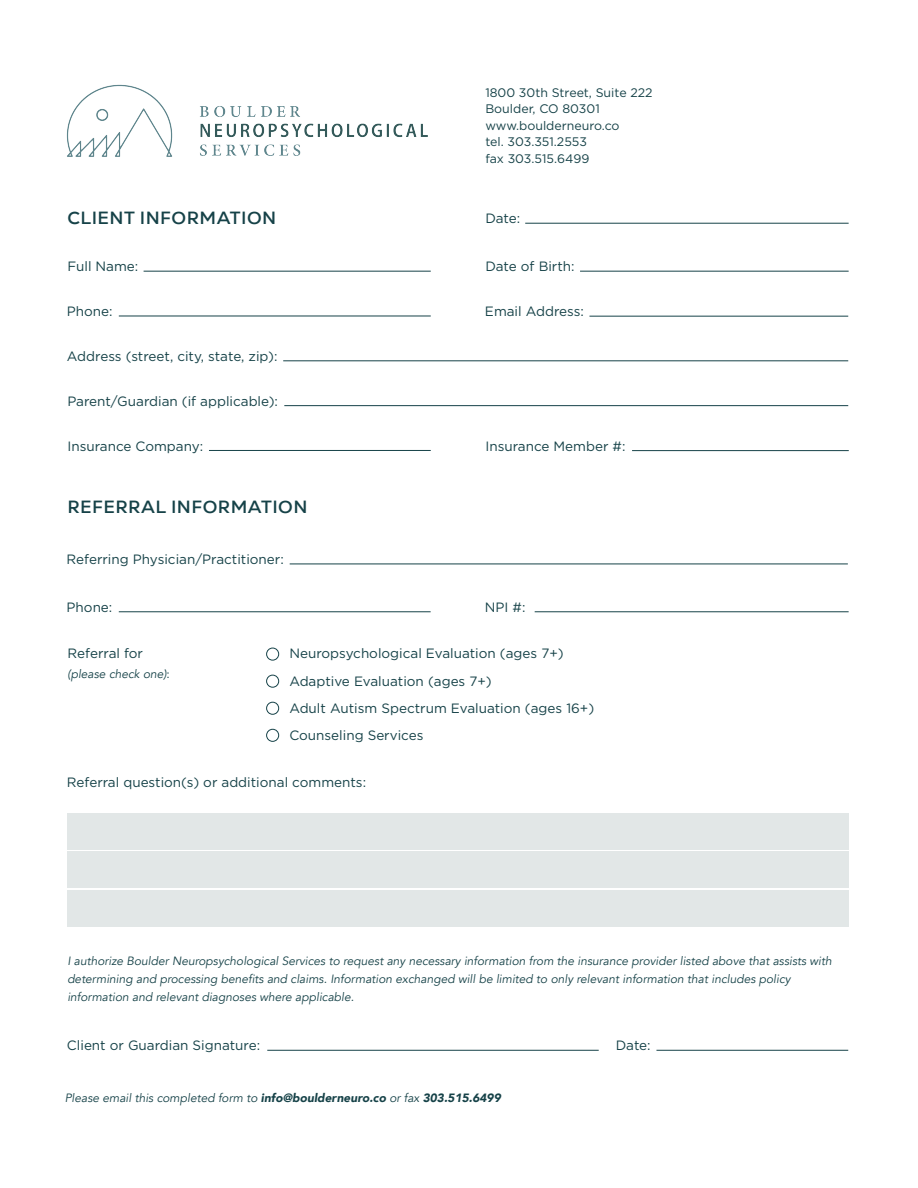
<style>
.page{position:relative;width:918px;height:1188px;background:#fff}
.page>*{position:absolute;margin:0;border:0;box-sizing:border-box;transform-origin:0 0}
.t1{font:18px "Nexa Text Trial Bold";letter-spacing:.025em;color:#164248}
.t2{font:13.5px/27.3px "Gotham";color:#164248}
.t3{font:12.3px/16.5px "Gotham";color:#164248}
.t4{font:italic 12px/18px "Avenir";color:#164248}
.s1{font-style:normal}
.s2{font-weight:900}
</style>
<div class="page">
<hr style="left:525px;top:223px;width:324px;height:1px;background:#164248">
<hr style="left:144px;top:271px;width:287px;height:1px;background:#164248">
<hr style="left:580px;top:271px;width:269px;height:1px;background:#164248">
<hr style="left:119px;top:316px;width:312px;height:1px;background:#164248">
<hr style="left:589px;top:316px;width:259px;height:1px;background:#164248">
<hr style="left:283px;top:361px;width:565px;height:1px;background:#164248">
<div style="left:67px;top:813px;width:782px;height:37px;background:#e2e7e7"></div>
<hr style="left:284px;top:405px;width:564px;height:1px;background:#164248">
<hr style="left:290px;top:564px;width:558px;height:1px;background:#164248">
<hr style="left:267px;top:1050px;width:332px;height:1px;background:#164248">
<hr style="left:656px;top:1050px;width:192px;height:1px;background:#164248">
<div style="left:67px;top:852px;width:782px;height:36px;background:#e2e7e7"></div>
<hr style="left:119px;top:611px;width:312px;height:1px;background:#164248">
<div style="left:68px;top:890px;width:781px;height:36px;background:#e2e7e7"></div>
<img style="left:66px;top:84px;width:362px;height:73px">
<div style="left:266px;top:648px;width:13px;height:12px;border:1px solid #164248;border-radius:50%"></div>
<div style="left:266px;top:675px;width:13px;height:13px;border:1px solid #164248;border-radius:50%"></div>
<div style="left:266px;top:702px;width:13px;height:13px;border:1px solid #164248;border-radius:50%"></div>
<hr style="left:535px;top:611px;width:314px;height:1px;background:#164248">
<hr style="left:209px;top:450px;width:222px;height:1px;background:#164248">
<hr style="left:632px;top:450px;width:217px;height:1px;background:#164248">
<div style="left:266px;top:729px;width:13px;height:13px;border:1px solid #164248;border-radius:50%"></div>
<p class="t3" style="left:485px;top:84px;width:169px">1800 30th Street, Suite 222<br>Boulder, CO 80301 www.boulderneuro.co<br>tel. 303.351.2553<br>fax 303.515.6499</p>
<h1 class="t1" style="left:67px;top:208px;width:210px">CLIENT INFORMATION</h1>
<p class="t2" style="left:485px;top:205px;width:36px">Date:</p>
<p class="t2" style="left:67px;top:252px;width:73px">Full Name:</p>
<p class="t2" style="left:485px;top:252px;width:91px">Date of Birth:</p>
<p class="t2" style="left:67px;top:297px;width:47px">Phone:</p>
<p class="t2" style="left:485px;top:297px;width:101px">Email Address:</p>
<p class="t2" style="left:67px;top:342px;width:212px">Address (street, city, state, zip):</p>
<p class="t2" style="left:67px;top:387px;width:212px">Parent/Guardian (if applicable):</p>
<p class="t2" style="left:67px;top:432px;width:137px">Insurance Company:</p>
<p class="t2" style="left:485px;top:432px;width:142px">Insurance Member #:</p>
<h1 class="t1" style="left:67px;top:496px;width:242px">REFERRAL INFORMATION</h1>
<p class="t2" style="left:67px;top:545px;width:219px">Referring Physician/Practitioner:</p>
<p class="t2" style="left:67px;top:593px;width:47px">Phone:</p>
<p class="t2" style="left:485px;top:593px;width:42px">NPI #:</p>
<p class="t2" style="left:68px;top:640px;width:77px">Referral for</p>
<p class="t4" style="left:68px;top:665px;width:104px">(please check one)<span class="s1">:</span></p>
<p class="t2" style="left:289px;top:640px;width:306px">Neuropsychological Evaluation (ages 7+)<br>Adaptive Evaluation (ages 7+)<br>Adult Autism Spectrum Evaluation (ages 16+)</p>
<p class="t2" style="left:289px;top:722px;width:136px">Counseling Services</p>
<p class="t2" style="left:67px;top:769px;width:301px">Referral question(s) or additional comments:</p>
<p class="t4" style="left:67px;top:952px;width:766px">I authorize Boulder Neuropsychological Services to request any necessary information from the insurance provider listed above that assists with determining and processing benefits and claims. Information exchanged will be limited to only relevant information that includes policy information and relevant diagnoses where applicable.</p>
<p class="t2" style="left:67px;top:1032px;width:195px">Client or Guardian Signature:</p>
<p class="t2" style="left:616px;top:1032px;width:36px">Date:</p>
<p class="t4" style="left:65px;top:1089px;width:438px">Please email this completed form to <span class="s2">info@boulderneuro.co</span> or fax <span class="s2">303.515.6499</span></p>
</div>
